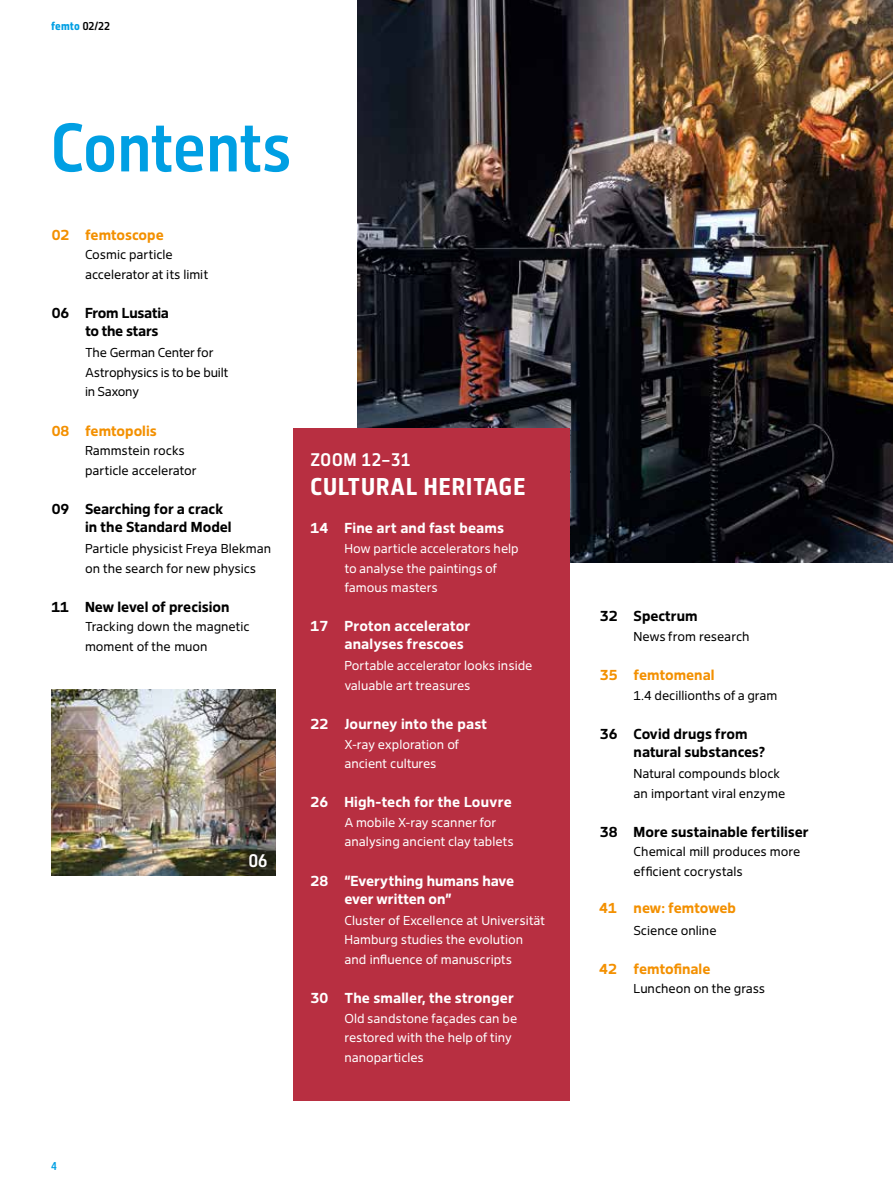
<style>
.page{position:relative;width:893px;height:1191px;background:#fff}
.page>*{position:absolute;margin:0;border:0;box-sizing:border-box;transform-origin:0 0}
.t1{font:500 67.5px "Desy Sans Cn";letter-spacing:-.025em;color:#009fe3}
.t2{font:700 24px "Desy Sans Cn";letter-spacing:.04em;color:#fff}
.t3{font:500 18px "Desy Sans Cn";letter-spacing:.03em;color:#fff}
.t4{font:700 14.25px/18px "Desy Sans";letter-spacing:.01em;color:#fff}
.t5{font:700 14.25px/18px "Desy Sans";color:#000}
.t6{font:700 14.25px "Desy Sans";color:#f39000}
.t7{font:700 14.25px/18px "Desy Sans";letter-spacing:-.02em;color:#000}
.t8{font:700 14.25px "Desy Sans";letter-spacing:-.02em;color:#f39000}
.t9{font:12.75px/19.5px "Desy Sans";color:#000}
.t10{font:12.75px/19.5px "Desy Sans";color:#fff}
.t11{font:800 11.25px "Desy Sans Cn";letter-spacing:.005em;color:#009fe3}
.t12{font:500 11.25px "Desy Sans Cn";color:#009fe3}
.s1{font-weight:500;color:#000}
</style>
<div class="page">
<img style="left:357px;top:0;width:536px;height:563px">
<img style="left:51px;top:689px;width:225px;height:186px">
<div style="left:293px;top:428px;width:277px;height:672px;background:#b82f41"></div>
<p class="t11" style="left:51px;top:19px;width:60px">femto <span class="s1">02/22</span></p>
<h1 class="t1" style="left:51px;top:108px;width:242px">Contents</h1>
<p class="t6" style="left:52px;top:226px;width:114px">02 femtoscope</p>
<p class="t9" style="left:85px;top:245px;width:125px">Cosmic particle accelerator at its limit</p>
<p class="t7" style="left:85px;top:304px;width:85px;text-indent:-33px">06 From Lusatia to the stars</p>
<p class="t9" style="left:85px;top:343px;width:145px">The German Center for<br>Astrophysics is to be built in Saxony</p>
<p class="t6" style="left:52px;top:422px;width:107px">08 femtopolis</p>
<p class="t9" style="left:85px;top:441px;width:113px">Rammstein rocks particle accelerator</p>
<p class="t5" style="left:85px;top:500px;width:148px;text-indent:-33px">09 Searching for a crack in the Standard Model</p>
<p class="t9" style="left:85px;top:539px;width:188px">Particle physicist Freya Blekman on the search for new physics</p>
<p class="t5" style="left:51px;top:597px;width:180px">11 New level of precision</p>
<p class="t9" style="left:85px;top:617px;width:166px">Tracking down the magnetic moment of the muon</p>
<h3 class="t3" style="left:249px;top:850px;width:20px">06</h3>
<h3 class="t3" style="left:310px;top:449px;width:101px">ZOOM 12–31</h3>
<h2 class="t2" style="left:310px;top:472px;width:217px">CULTURAL HERITAGE</h2>
<p class="t4" style="left:310px;top:519px;width:195px">14 Fine art and fast beams</p>
<p class="t10" style="left:344px;top:539px;width:176px">How particle accelerators help to analyse the paintings of famous masters</p>
<p class="t4" style="left:344px;top:617px;width:128px;text-indent:-34px">17 Proton accelerator analyses frescoes</p>
<p class="t10" style="left:344px;top:656px;width:190px">Portable accelerator looks inside valuable art treasures</p>
<p class="t4" style="left:310px;top:715px;width:178px">22 Journey into the past</p>
<p class="t10" style="left:344px;top:734px;width:117px">X-ray exploration of ancient cultures</p>
<p class="t4" style="left:310px;top:793px;width:203px">26 High-tech for the Louvre</p>
<p class="t10" style="left:344px;top:812px;width:171px">A mobile X-ray scanner for analysing ancient clay tablets</p>
<p class="t4" style="left:344px;top:871px;width:171px;text-indent:-34px">28 “Everything humans have ever written on”</p>
<p class="t10" style="left:344px;top:910px;width:202px">Cluster of Excellence at Universität<br>Hamburg studies the evolution and influence of manuscripts</p>
<p class="t4" style="left:310px;top:989px;width:205px">30 The smaller, the stronger</p>
<p class="t10" style="left:344px;top:1008px;width:174px">Old sandstone façades can be restored with the help of tiny nanoparticles</p>
<p class="t12" style="left:51px;top:1159px;width:7px">4</p>
<p class="t5" style="left:600px;top:607px;width:99px">32 Spectrum</p>
<p class="t9" style="left:634px;top:627px;width:117px">News from research</p>
<p class="t6" style="left:600px;top:666px;width:116px">35 femtomenal</p>
<p class="t9" style="left:634px;top:685px;width:145px">1.4 decillionths of a gram</p>
<p class="t5" style="left:634px;top:725px;width:133px;text-indent:-34px">36 Covid drugs from natural substances?</p>
<p class="t9" style="left:634px;top:763px;width:153px">Natural compounds block an important viral enzyme</p>
<p class="t5" style="left:600px;top:822px;width:210px">38 More sustainable fertiliser</p>
<p class="t9" style="left:634px;top:842px;width:168px">Chemical mill produces more efficient cocrystals</p>
<p class="t8" style="left:599px;top:899px;width:138px">41 new: femtoweb</p>
<p class="t9" style="left:634px;top:920px;width:85px">Science online</p>
<p class="t6" style="left:599px;top:960px;width:113px">42 femtofinale</p>
<p class="t9" style="left:634px;top:979px;width:133px">Luncheon on the grass</p>
</div>
